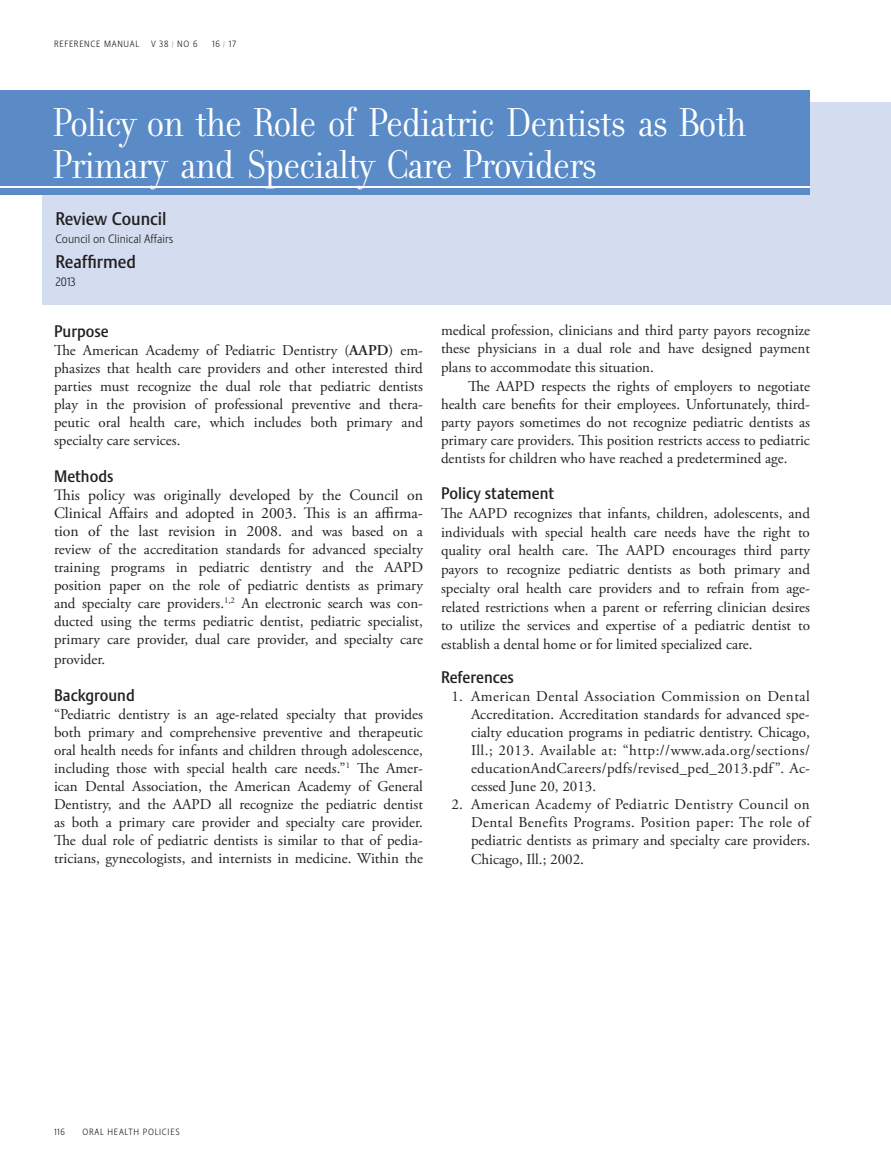
<style>
.page{position:relative;width:891px;height:1175px;background:#fff}
.page>*{position:absolute;margin:0;border:0;box-sizing:border-box;transform-origin:0 0}
.section_title{font:43.5px/42px "Filosofia Grand";letter-spacing:-.02em;color:#fff}
.headline{font:500 18px "Stalemate LF";color:#231f20}
.sub_head{font:500 16.5px "Stalemate LF";color:#231f20}
.body_copy{font:15.75px/18px "Adobe Garamond Pro";color:#231f20;text-align:justify}
.body_copy-2{font:15px/18px "Adobe Garamond Pro";color:#231f20;text-align:justify}
.Reference_Lists{font:15px/18px "Adobe Garamond Pro";letter-spacing:.005em;color:#231f20;text-align:justify}
.headline-2{font:300 12px "Stalemate LF";color:#231f20}
.author{font:300 12px "Stalemate LF";color:#231f20}
.t1{font:300 9px "Stalemate LF";letter-spacing:.08em;color:#231f20}
.s1{font-weight:600}
.s2{font-size:15px}
.s3{font-size:15.75px}
</style>
<div class="page">
<div style="left:42px;top:102px;width:849px;height:202px;background:#d3ddef"></div>
<div style="left:0;top:90px;width:810px;height:104px;background:#5a8bc7"></div>
<hr style="left:0;top:186px;width:810px;height:1px;background:#fff">
<p class="t1" style="left:54px;top:39px;width:87px">REFERENCE MANUAL</p>
<p class="t1" style="left:151px;top:39px;width:48px">V 38 <sup>/</sup> NO 6</p>
<p class="t1" style="left:212px;top:39px;width:25px">16 <sup>/</sup> 17</p>
<p class="section_title" style="left:53px;top:102px;width:695px">Policy on the Role of Pediatric Dentists as Both<br>Primary and Specialty Care Providers</p>
<p class="headline" style="left:55px;top:208px;width:113px">Review Council</p>
<p class="headline-2" style="left:55px;top:232px;width:120px">Council on Clinical Affairs</p>
<p class="headline" style="left:55px;top:251px;width:82px">Reaffirmed</p>
<p class="author" style="left:55px;top:275px;width:22px">2013</p>
<p class="sub_head" style="left:54px;top:321px;width:56px">Purpose</p>
<p class="body_copy-2" style="left:54px;top:341px;width:371px">The American Academy of Pediatric Dentistry (<span class="s1">AAPD</span>) em&shy;phasizes that health care providers and other interested third parties must recognize the dual role that pediatric dentists play in the provision of professional preventive and thera&shy;peutic oral health care, which includes both primary and specialty care services.</p>
<p class="sub_head" style="left:54px;top:466px;width:61px">Methods</p>
<p class="body_copy" style="left:54px;top:487px;width:371px">This policy was originally developed by the Council on Clinical Affairs and adopted in 2003. This is an affirma&shy;tion of the last revision in 2008. <span class="s2">and was based on a</span></p>
<p class="body_copy-2" style="left:54px;top:541px;width:371px">review of the accreditation standards for advanced specialty training programs in pediatric dentistry and the AAPD position paper on the role of pediatric dentists as primary and specialty care providers.<sup>1,2</sup> An electronic search was con&shy;ducted using the terms pediatric dentist, pediatric specialist, primary care provider, dual care provider, and specialty care</p>
<p class="body_copy-2" style="left:54px;top:650px;width:53px">provider.</p>
<p class="sub_head" style="left:54px;top:685px;width:82px">Background</p>
<p class="body_copy-2" style="left:54px;top:706px;width:371px">“Pediatric dentistry is an age-related specialty that provides both primary and comprehensive preventive and therapeutic oral health needs for infants and children through adolescence, including those with special health care needs.”<sup>1</sup> The Amer&shy;ican Dental Association, the American Academy of General Dentistry, and the AAPD all recognize the pediatric dentist as both a primary care provider and specialty care provider.<br>The dual role of pediatric dentists is similar to that of pedia&shy;tricians, gynecologists, and internists in medicine. Within the</p>
<p class="body_copy-2" style="left:441px;top:321px;width:371px">medical profession, clinicians and third party payors recognize these physicians in a dual role and have designed payment plans to accommodate this situation.</p>
<p class="body_copy-2" style="left:441px;top:378px;width:371px;text-indent:27px">The AAPD respects the rights of employers to negotiate health care benefits for their employees. Unfortunately, third&shy;party payors sometimes do not recognize pediatric dentists as primary care providers. This position restricts access to pediatric dentists for children who have reached a predetermined age.</p>
<p class="sub_head" style="left:441px;top:483px;width:115px">Policy statement</p>
<p class="body_copy-2" style="left:441px;top:504px;width:371px;line-height:18.8px">The AAPD recognizes that infants, children, adolescents, and individuals with special health care needs have the right to quality oral health care. The AAPD encourages third party payors to recognize pediatric dentists as both primary and specialty oral health care providers and to refrain from age&shy;related restrictions when a parent or referring clinician desires to utilize the services and expertise of a pediatric dentist to establish a dental home or for limited specialized care.</p>
<p class="sub_head" style="left:441px;top:667px;width:74px">References</p>
<p class="Reference_Lists" style="left:471px;top:688px;width:341px;text-indent:-20px">1. American Dental Association Commission on Dental Accreditation. Accreditation standards for advanced spe&shy;cialty education programs in pediatric dentistry. Chicago, Ill.; 2013. Available at: “http://www.ada.org/sections/ educationAndCareers/pdfs/revised_ped_2013.pdf”. Ac&shy;cessed June 20, 2013.</p>
<p class="Reference_Lists" style="left:471px;top:796px;width:341px;text-indent:-20px">2. American Academy of Pediatric Dentistry Council on Dental Benefits Programs. Position paper: The role of pediatric dentists as primary and specialty care providers.<br>Chicago, Ill.; 2002<span class="s3">.</span></p>
<p class="t1" style="left:54px;top:1126px;width:13px">116</p>
<p class="t1" style="left:83px;top:1126px;width:99px">ORAL HEALTH POLICIES</p>
</div>
